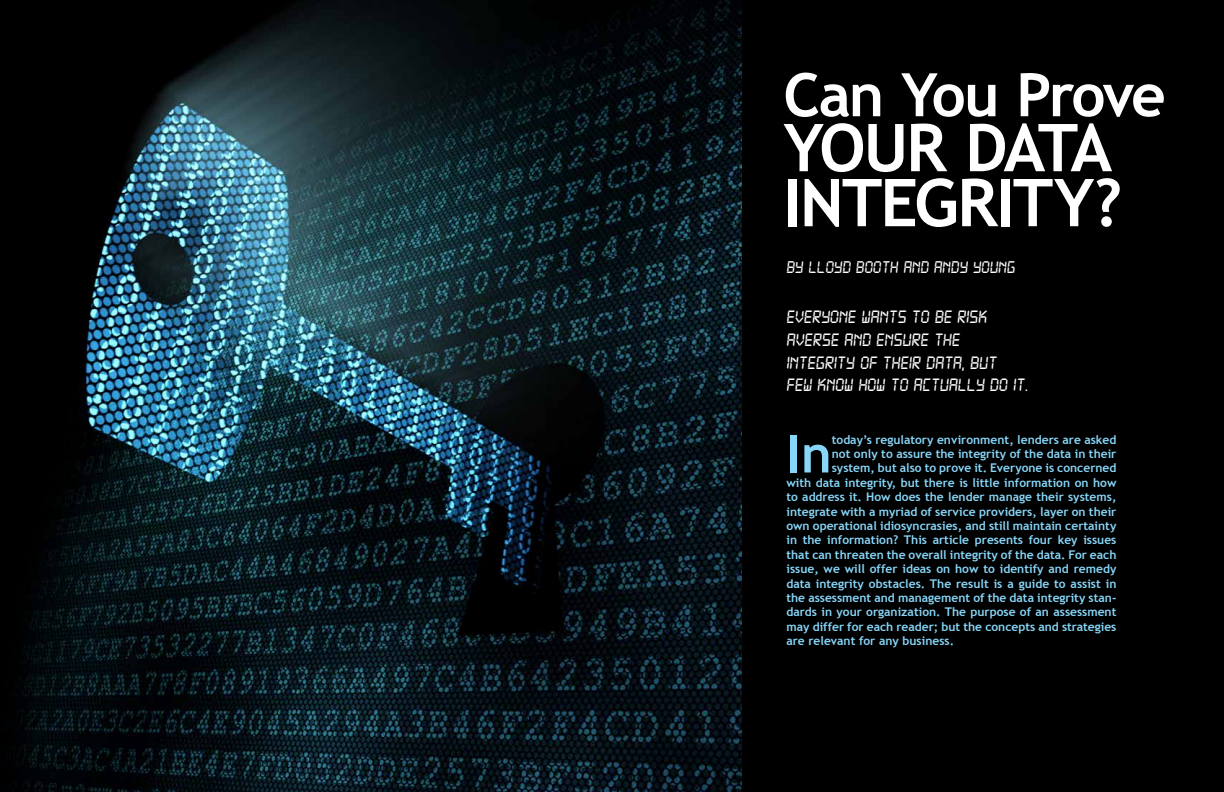
<style>
.page{position:relative;width:1224px;height:792px;background:#000}
.page>*{position:absolute;margin:0;border:0;box-sizing:border-box;transform-origin:0 0}
.t1{font:700 66px/55px "Trebuchet MS";letter-spacing:-.03em;color:#fff}
.t2{font:700 60px "Trebuchet MS";letter-spacing:-.045em;color:#fff}
.t3{font:700 52.2px "Trebuchet MS";color:#87d6f8}
.t4{font:italic 19px/22.8px "Digital 7";color:#fff}
.t5{font:italic 18px "Digital 7";color:#fff}
.t6{font:700 12px "Trebuchet MS";color:#87d6f8}
</style>
<div class="page">
<img style="left:16px;top:0;width:726px;height:792px">
<h2 class="t2" style="left:783px;top:57px;width:384px">Can You Prove</h2>
<h1 class="t1" style="left:783px;top:120px;width:340px">Your Data<br>Integrity?</h1>
<h3 class="t5" style="left:787px;top:259px;width:230px">BY LLOYD BOOTH AND ANDY YOUNG</h3>
<h3 class="t4" style="left:787px;top:305px;width:243px">EVERYONE WANTS TO BE RISK<br>AVERSE AND ENSURE THE<br>INTEGRITY OF THEIR DATA, BUT<br>FEW KNOW HOW TO ACTUALLY DO IT.</h3>
<h3 class="t3" style="left:786px;top:421px;width:47px">In</h3>
<p class="t6" style="left:832px;top:432px;width:286px">today’s regulatory environment, lenders are asked</p>
<p class="t6" style="left:832px;top:446px;width:286px">not only to assure the integrity of the data in their</p>
<p class="t6" style="left:832px;top:461px;width:286px">system, but also to prove it. Everyone is concerned</p>
<p class="t6" style="left:786px;top:475px;width:332px">with data integrity, but there is little information on how</p>
<p class="t6" style="left:786px;top:490px;width:332px">to address it. How does the lender manage their systems,</p>
<p class="t6" style="left:786px;top:504px;width:331px">integrate with a myriad of service providers, layer on their</p>
<p class="t6" style="left:786px;top:518px;width:331px">own operational idiosyncrasies, and still maintain certainty</p>
<p class="t6" style="left:786px;top:533px;width:332px">in the information? This article presents four key issues</p>
<p class="t6" style="left:786px;top:547px;width:332px">that can threaten the overall integrity of the data. For each</p>
<p class="t6" style="left:786px;top:562px;width:332px">issue, we will offer ideas on how to identify and remedy</p>
<p class="t6" style="left:786px;top:576px;width:331px">data integrity obstacles. The result is a guide to assist in</p>
<p class="t6" style="left:786px;top:590px;width:331px">the assessment and management of the data integrity stan-</p>
<p class="t6" style="left:786px;top:605px;width:332px">dards in your organization. The purpose of an assessment</p>
<p class="t6" style="left:786px;top:619px;width:332px">may differ for each reader; but the concepts and strategies</p>
<p class="t6" style="left:786px;top:634px;width:169px">are relevant for any business.</p>
</div>
